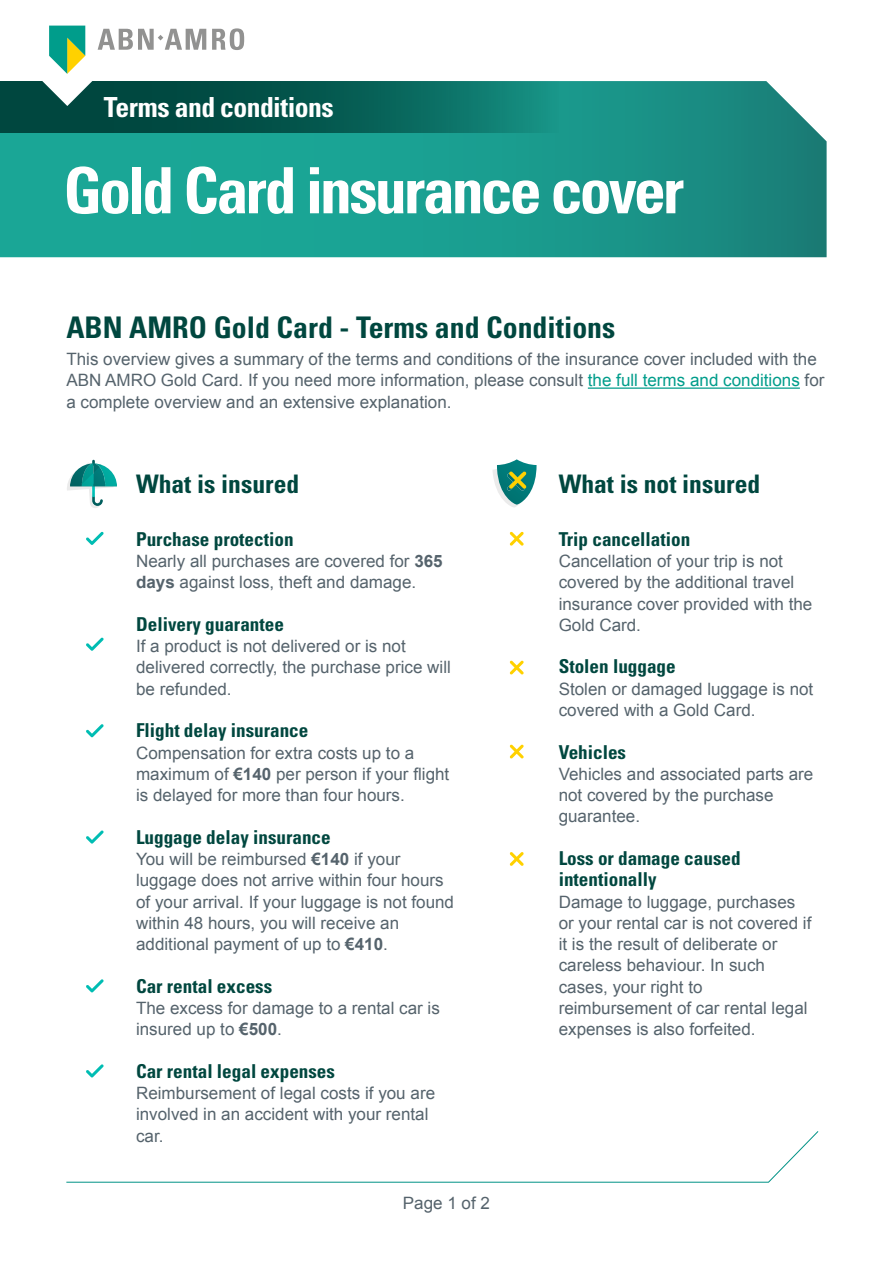
<style>
.page{position:relative;width:893px;height:1263px;background:#fff}
.page>*{position:absolute;margin:0;border:0;box-sizing:border-box;transform-origin:0 0}
.t1{font:700 condensed 63.9px "Univers LT Std";letter-spacing:-.045em;color:#fff}
.t2{font:700 condensed 29.85px "Univers LT Std";color:#00473f}
.t3{font:700 condensed 27.6px "Univers LT Std";letter-spacing:-.02em;color:#fff}
.t4{font:700 condensed 25.5px "Univers LT Std";color:#00473f}
.t5{font:700 condensed 19.2px/21.3px "Univers LT Std";color:#00473f}
.t6{font:17.1px/21.3px "Arial";color:#55636c}
.s1{color:#009d8b}
.s2{font-weight:700}
</style>
<div class="page">
<svg style="left:0;top:81px;width:827px;height:176px;background:#1d9b8e"></svg>
<svg style="left:0;top:81px;width:559px;height:52px;background:#075f56"></svg>
<svg style="left:32px;top:26px;width:174px;height:80px"></svg>
<svg style="left:212px;top:28px;width:32px;height:22px"></svg>
<hr style="left:588px;top:387px;width:212px;height:2px;background:#009d8b">
<svg style="left:66px;top:1131px;width:753px;height:52px"></svg>
<svg style="left:67px;top:460px;width:50px;height:48px"></svg>
<svg style="left:493px;top:459px;width:44px;height:48px"></svg>
<svg style="left:510px;top:660px;width:14px;height:15px"></svg>
<svg style="left:510px;top:532px;width:14px;height:14px"></svg>
<svg style="left:86px;top:532px;width:18px;height:13px"></svg>
<svg style="left:86px;top:637px;width:18px;height:14px"></svg>
<svg style="left:86px;top:724px;width:18px;height:13px"></svg>
<svg style="left:86px;top:830px;width:18px;height:13px"></svg>
<svg style="left:86px;top:979px;width:18px;height:13px"></svg>
<svg style="left:86px;top:1064px;width:18px;height:13px"></svg>
<svg style="left:510px;top:744px;width:14px;height:15px"></svg>
<svg style="left:510px;top:852px;width:14px;height:14px"></svg>
<h3 class="t3" style="left:104px;top:90px;width:231px">Terms and conditions</h3>
<h1 class="t1" style="left:63px;top:151px;width:622px">Gold Card insurance cover</h1>
<h2 class="t2" style="left:66px;top:309px;width:550px">ABN AMRO Gold Card - Terms and Conditions</h2>
<p class="t6" style="left:66px;top:349px;width:760px">This overview gives a summary of the terms and conditions of the insurance cover included with the<br>ABN AMRO Gold Card. If you need more information, please consult <span class="s1">the full terms and conditions</span> for a complete overview and an extensive explanation.</p>
<h3 class="t4" style="left:136px;top:468px;width:165px">What is insured</h3>
<h3 class="t4" style="left:559px;top:468px;width:203px">What is not insured</h3>
<p class="t5" style="left:136px;top:528px;width:159px">Purchase protection</p>
<p class="t6" style="left:136px;top:550px;width:308px">Nearly all purchases are covered for <span class="s2">365 days</span> against loss, theft and damage.</p>
<p class="t5" style="left:136px;top:613px;width:149px">Delivery guarantee</p>
<p class="t6" style="left:136px;top:636px;width:316px">If a product is not delivered or is not delivered correctly, the purchase price will be refunded.</p>
<p class="t5" style="left:136px;top:720px;width:174px">Flight delay insurance</p>
<p class="t6" style="left:136px;top:742px;width:315px">Compensation for extra costs up to a maximum of <span class="s2">€140</span> per person if your flight is delayed for more than four hours.</p>
<p class="t5" style="left:136px;top:826px;width:196px">Luggage delay insurance</p>
<p class="t6" style="left:136px;top:848px;width:320px">You will be reimbursed <span class="s2">€140</span> if your luggage does not arrive within four hours of your arrival. If your luggage is not found within 48 hours, you will receive an additional payment of up to <span class="s2">€410</span>.</p>
<p class="t5" style="left:136px;top:975px;width:138px">Car rental excess</p>
<p class="t6" style="left:136px;top:997px;width:305px">The excess for damage to a rental car is insured up to <span class="s2">€500</span>.</p>
<p class="t5" style="left:136px;top:1060px;width:200px">Car rental legal expenses</p>
<p class="t6" style="left:136px;top:1083px;width:301px">Reimbursement of legal costs if you are involved in an accident with your rental car.</p>
<p class="t5" style="left:559px;top:528px;width:133px">Trip cancellation</p>
<p class="t6" style="left:559px;top:550px;width:255px">Cancellation of your trip is not covered by the additional travel insurance cover provided with the<br>Gold Card.</p>
<p class="t5" style="left:559px;top:656px;width:119px">Stolen luggage</p>
<p class="t6" style="left:559px;top:678px;width:256px">Stolen or damaged luggage is not covered with a Gold Card.</p>
<p class="t5" style="left:559px;top:741px;width:69px">Vehicles</p>
<p class="t6" style="left:559px;top:763px;width:256px">Vehicles and associated parts are not covered by the purchase guarantee.</p>
<p class="t5" style="left:559px;top:847px;width:183px">Loss or damage caused intentionally</p>
<p class="t6" style="left:559px;top:891px;width:254px">Damage to luggage, purchases or your rental car is not covered if it is the result of deliberate or careless behaviour. In such cases, your right to reimbursement of car rental legal expenses is also forfeited.</p>
<p class="t6" style="left:403px;top:1192px;width:89px">Page 1 of 2</p>
</div>
